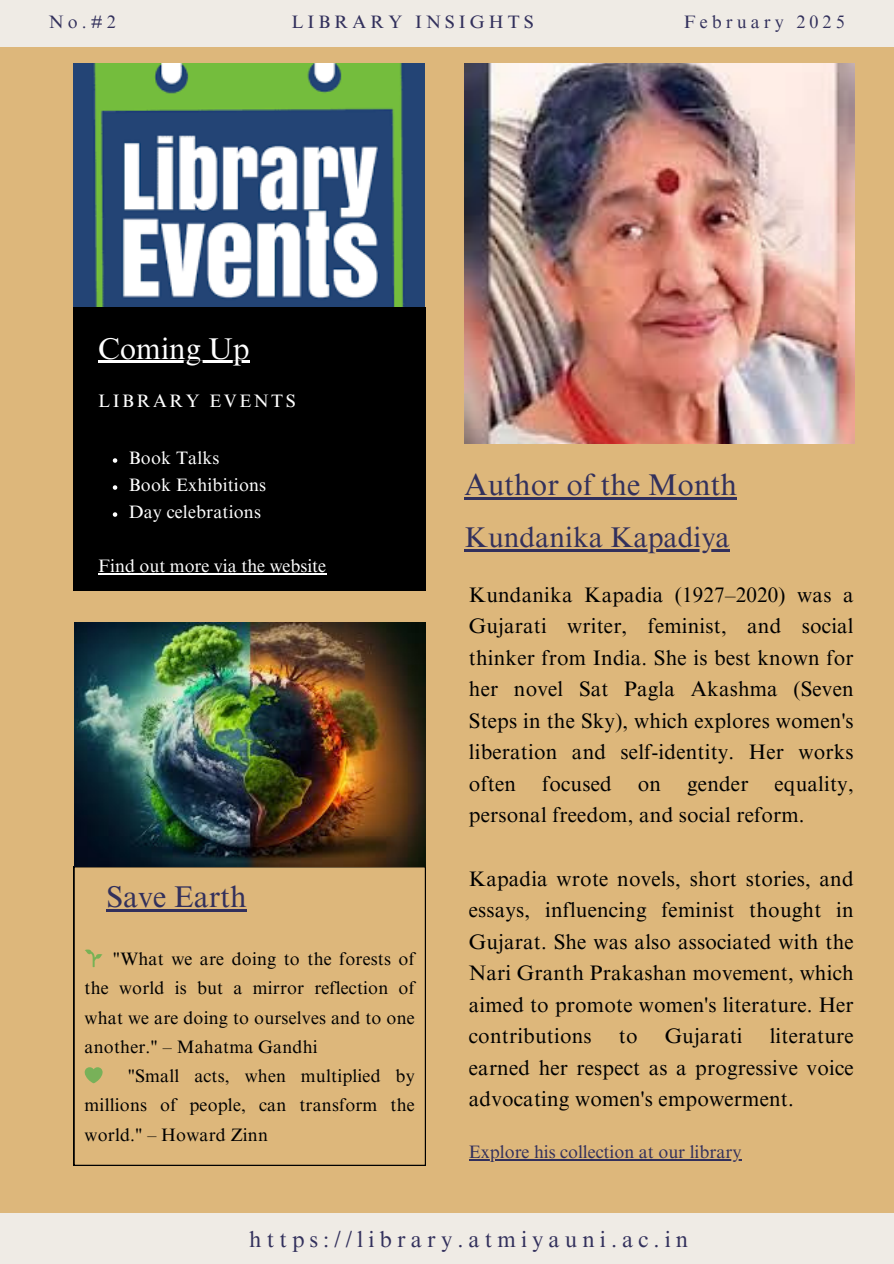
<style>
.page{position:relative;width:894px;height:1264px;background:#fff}
.page>*{position:absolute;margin:0;border:0;box-sizing:border-box;transform-origin:0 0}
.t1{font:30px "Times NRMT Pro";color:#32305c}
.t2{font:30px "Times NRMT Pro";color:#fff}
.t3{font:28.5px "Times NRMT Pro";color:#32305c}
.t4{font:22.5px "Times NRMT Pro";letter-spacing:.225em;color:#32305c}
.t5{font:21px/31.5px "Times NRMT Pro";letter-spacing:.01em;color:#000;text-align:justify}
.t6{font:18px/29.2px "Times NRMT Pro";letter-spacing:.01em;color:#000;text-align:justify}
.t7{font:18px "Times NRMT Pro";letter-spacing:.01em;color:#fff}
.t8{font:18px "Times NRMT Pro";color:#32305c}
.t9{font:18px "Times NRMT Pro";letter-spacing:.225em;color:#32305c}
.t10{font:18px "Times NRMT Pro";letter-spacing:.14em;color:#fff}
</style>
<div class="page">
<div style="left:0;top:0;width:893px;height:1263px;background:#ddb77b"></div>
<img style="left:74px;top:64px;width:351px;height:243px">
<svg style="left:74px;top:866px;width:352px;height:299px"></svg>
<div style="left:74px;top:307px;width:352px;height:283px;background:#000"></div>
<img style="left:74px;top:623px;width:351px;height:243px">
<hr style="left:106px;top:909px;width:141px;height:3px;background:#32305c">
<svg style="left:113px;top:458px;width:4px;height:5px"></svg>
<svg style="left:113px;top:485px;width:4px;height:5px"></svg>
<svg style="left:113px;top:512px;width:4px;height:5px"></svg>
<hr style="left:98px;top:573px;width:228px;height:1px;background:#fff">
<hr style="left:98px;top:361px;width:151px;height:2px;background:#fff">
<div style="left:0;top:1212px;width:893px;height:51px;background:#efebe5"></div>
<img style="left:464px;top:64px;width:389px;height:379px">
<hr style="left:468px;top:1159px;width:273px;height:1px;background:#32305c">
<hr style="left:464px;top:549px;width:265px;height:2px;background:#32305c">
<hr style="left:464px;top:497px;width:273px;height:2px;background:#32305c">
<div style="left:0;top:0;width:893px;height:47px;background:#efebe5"></div>
<svg style="left:85px;top:949px;width:17px;height:18px"></svg>
<svg style="left:85px;top:1067px;width:17px;height:16px"></svg>
<h2 class="t8" style="left:49px;top:15px;width:68px">No.#2</h2>
<h2 class="t9" style="left:291px;top:15px;width:244px">LIBRARY INSIGHTS</h2>
<h2 class="t9" style="left:683px;top:15px;width:162px">February 2025</h2>
<p class="t2" style="left:98px;top:337px;width:153px">Coming Up</p>
<p class="t10" style="left:98px;top:394px;width:199px">LIBRARY EVENTS</p>
<h3 class="t7" style="left:129px;top:451px;width:92px">Book Talks</h3>
<p class="t7" style="left:129px;top:478px;width:139px">Book Exhibitions</p>
<p class="t7" style="left:129px;top:505px;width:134px">Day celebrations</p>
<p class="t7" style="left:98px;top:559px;width:229px">Find out more via the website</p>
<h1 class="t1" style="left:106px;top:886px;width:142px">Save Earth</h1>
<p class="t6" style="left:85px;top:946px;width:331px;text-indent:28px">"What we are doing to the forests of the world is but a mirror reflection of what we are doing to ourselves and to one another." – Mahatma Gandhi</p>
<p class="t6" style="left:85px;top:1063px;width:331px;text-indent:43px">"Small acts, when multiplied by millions of people, can transform the world." – Howard Zinn</p>
<h1 class="t1" style="left:464px;top:473px;width:274px">Author of the Month</h1>
<h1 class="t3" style="left:464px;top:526px;width:267px">Kundanika Kapadiya</h1>
<p class="t5" style="left:468px;top:581px;width:386px">Kundanika Kapadia (1927–2020) was a Gujarati writer, feminist, and social thinker from India. She is best known for her novel Sat Pagla Akashma (Seven Steps in the Sky), which explores women's liberation and self-identity. Her works often focused on gender equality, personal freedom, and social reform.</p>
<p class="t5" style="left:468px;top:865px;width:386px">Kapadia wrote novels, short stories, and essays, influencing feminist thought in Gujarat. She was also associated with the Nari Granth Prakashan movement, which aimed to promote women's literature. Her contributions</p>
<p class="t5" style="left:468px;top:1022px;width:386px;text-indent:301px">literature earned her respect as a progressive voice advocating women's empowerment.</p>
<p class="t8" style="left:468px;top:1145px;width:274px">Explore his collection at our library</p>
<p class="t5" style="left:618px;top:1022px;width:20px">to</p>
<p class="t5" style="left:664px;top:1022px;width:79px">Gujarati</p>
<h1 class="t4" style="left:249px;top:1230px;width:440px">https://library.atmiyauni.ac.in</h1>
</div>
